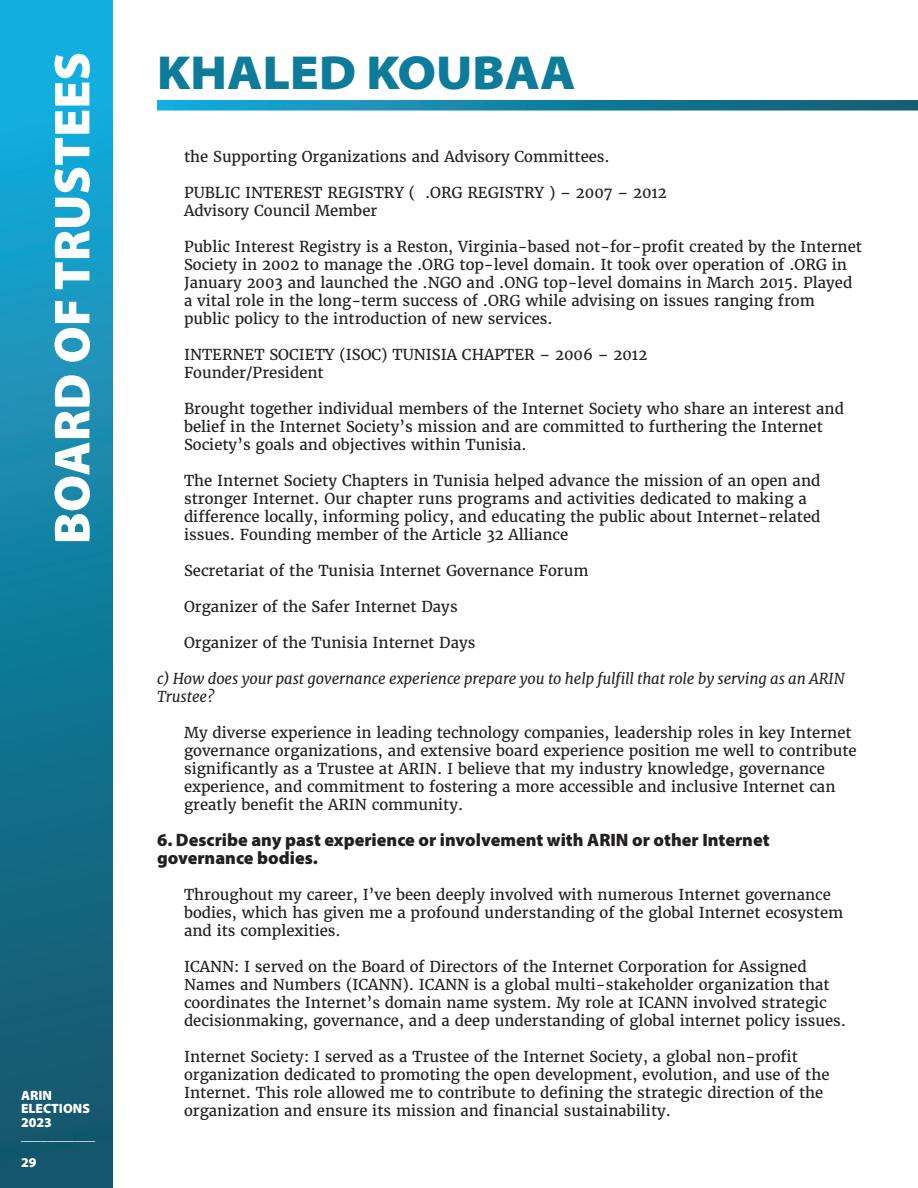
<style>
.page{position:relative;width:918px;height:1188px;background:#fff}
.page>*{position:absolute;margin:0;border:0;box-sizing:border-box;transform-origin:0 0}
.t1{font:900 51px "Myriad Pro";color:#fff}
.t2{font:900 semi-expanded 48px "Myriad Pro";color:#0d7b9a}
.questionnaire_header{font:900 18px/18px "Myriad Pro";color:#231f20}
.Candidate_Answer{font:15px/18px "Merriweather";color:#231f20}
.Question{font:italic 15px/18px "Merriweather";letter-spacing:-.01em;color:#231f20}
.t3{font:900 13.5px/13.5px "Myriad Pro";color:#fff}
</style>
<div class="page">
<div style="left:0;top:0;width:112px;height:1188px;background:linear-gradient(to bottom,#15b2e3,#134f62)"></div>
<svg style="left:157px;top:100px;width:761px;height:11px;background:#1f87a7"></svg>
<p class="t1" style="left:38px;top:544px;width:494px;rotate:-90deg">BOARD OF TRUSTEES</p>
<p class="t3" style="left:21px;top:1088px;width:76px">ARIN<br>ELECTIONS<br>2023 ___________</p>
<p class="t3" style="left:21px;top:1156px;width:17px">29</p>
<p class="t2" style="left:157px;top:40px;width:420px">KHALED KOUBAA</p>
<p class="Candidate_Answer" style="left:184px;top:148px;width:427px">the Supporting Organizations and Advisory Committees.</p>
<p class="Candidate_Answer" style="left:184px;top:184px;width:484px">PUBLIC INTEREST REGISTRY ( .ORG REGISTRY ) – 2007 – 2012</p>
<p class="Candidate_Answer" style="left:184px;top:202px;width:195px">Advisory Council Member</p>
<p class="Candidate_Answer" style="left:184px;top:238px;width:680px">Public Interest Registry is a Reston, Virginia-based not-for-profit created by the Internet Society in 2002 to manage the .ORG top-level domain. It took over operation of .ORG in January 2003 and launched the .NGO and .ONG top-level domains in March 2015. Played a vital role in the long-term success of .ORG while advising on issues ranging from public policy to the introduction of new services.</p>
<p class="Candidate_Answer" style="left:184px;top:346px;width:465px">INTERNET SOCIETY (ISOC) TUNISIA CHAPTER – 2006 – 2012</p>
<p class="Candidate_Answer" style="left:184px;top:364px;width:141px">Founder/President</p>
<p class="Candidate_Answer" style="left:184px;top:400px;width:661px">Brought together individual members of the Internet Society who share an interest and belief in the Internet Society’s mission and are committed to furthering the Internet<br>Society’s goals and objectives within Tunisia.</p>
<p class="Candidate_Answer" style="left:184px;top:472px;width:638px">The Internet Society Chapters in Tunisia helped advance the mission of an open and stronger Internet. Our chapter runs programs and activities dedicated to making a difference locally, informing policy, and educating the public about Internet-related issues. Founding member of the Article 32 Alliance</p>
<p class="Candidate_Answer" style="left:184px;top:562px;width:406px">Secretariat of the Tunisia Internet Governance Forum</p>
<p class="Candidate_Answer" style="left:184px;top:598px;width:275px">Organizer of the Safer Internet Days</p>
<p class="Candidate_Answer" style="left:184px;top:634px;width:293px">Organizer of the Tunisia Internet Days</p>
<p class="Question" style="left:157px;top:670px;width:689px">c) How does your past governance experience prepare you to help fulfill that role by serving as an ARIN<br>Trustee?</p>
<p class="Candidate_Answer" style="left:184px;top:724px;width:674px">My diverse experience in leading technology companies, leadership roles in key Internet governance organizations, and extensive board experience position me well to contribute significantly as a Trustee at ARIN. I believe that my industry knowledge, governance experience, and commitment to fostering a more accessible and inclusive Internet can greatly benefit the ARIN community.</p>
<p class="questionnaire_header" style="left:157px;top:830px;width:614px">6. Describe any past experience or involvement with ARIN or other Internet governance bodies.</p>
<p class="Candidate_Answer" style="left:184px;top:886px;width:661px">Throughout my career, I’ve been deeply involved with numerous Internet governance bodies, which has given me a profound understanding of the global Internet ecosystem and its complexities.</p>
<p class="Candidate_Answer" style="left:184px;top:958px;width:663px">ICANN: I served on the Board of Directors of the Internet Corporation for Assigned Names and Numbers (ICANN). ICANN is a global multi-stakeholder organization that coordinates the Internet’s domain name system. My role at ICANN involved strategic decisionmaking, governance, and a deep understanding of global internet policy issues.</p>
<p class="Candidate_Answer" style="left:184px;top:1048px;width:647px">Internet Society: I served as a Trustee of the Internet Society, a global non-profit organization dedicated to promoting the open development, evolution, and use of the Internet. This role allowed me to contribute to defining the strategic direction of the organization and ensure its mission and financial sustainability.</p>
</div>
